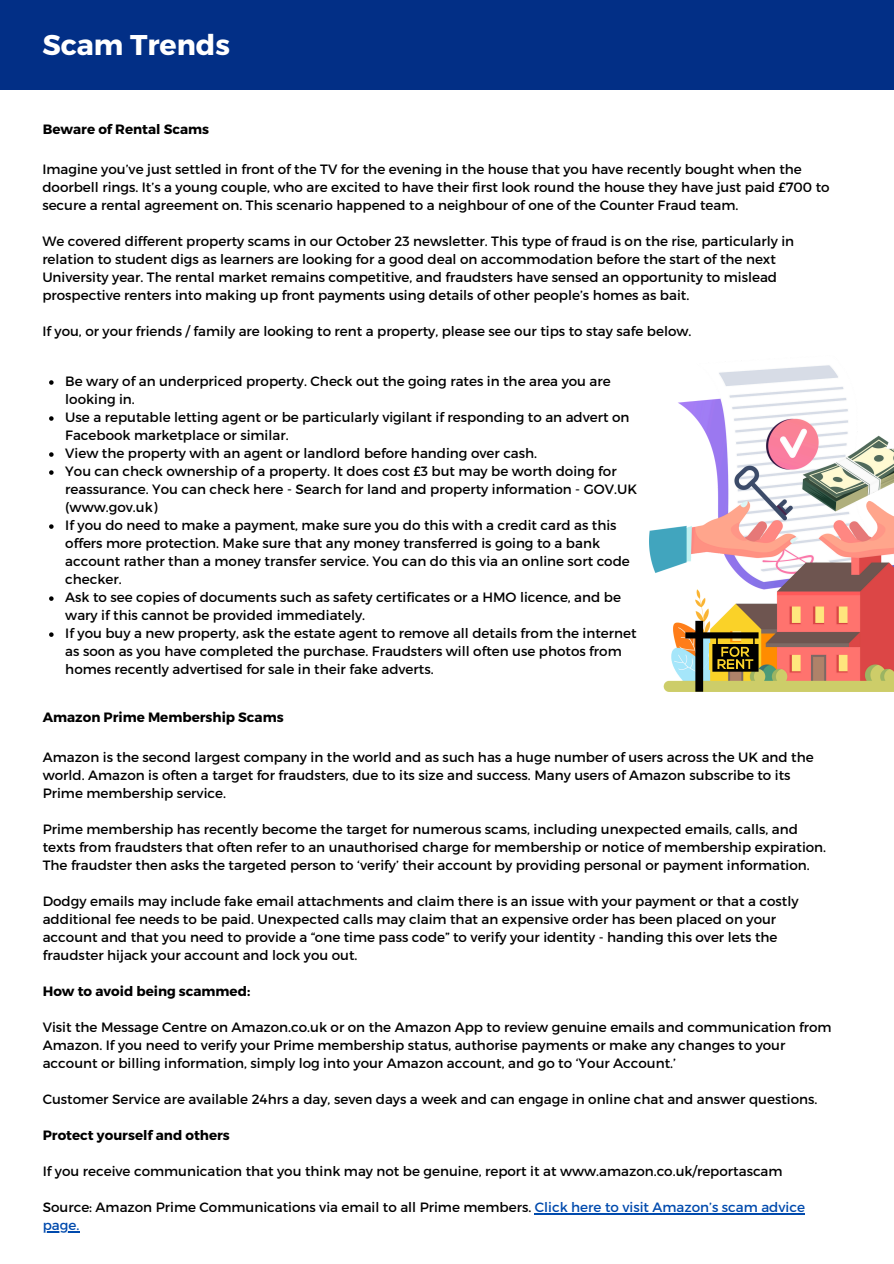
<style>
.page{position:relative;width:894px;height:1264px;background:#fff}
.page>*{position:absolute;margin:0;border:0;box-sizing:border-box;transform-origin:0 0}
.t1{font:700 28.5px "Montserrat";color:#fff}
.t2{font:13.5px/18px "Montserrat";color:#000}
.t3{font:700 13.5px "Montserrat";color:#000}
.t4{font:13.5px "Montserrat";color:#004aad}
.s1{color:#004aad}
</style>
<div class="page">
<div style="left:0;top:0;width:893px;height:89px;background:#022f86"></div>
<img style="left:649px;top:365px;width:244px;height:326px">
<svg style="left:685px;top:621px;width:73px;height:70px;background:#8a7f41"></svg>
<hr style="left:534px;top:1212px;width:270px;height:2px;background:#004aad">
<hr style="left:43px;top:1230px;width:36px;height:2px;background:#004aad">
<svg style="left:49px;top:380px;width:5px;height:5px"></svg>
<svg style="left:49px;top:416px;width:5px;height:5px"></svg>
<svg style="left:49px;top:452px;width:5px;height:5px"></svg>
<svg style="left:49px;top:470px;width:5px;height:5px"></svg>
<svg style="left:49px;top:524px;width:5px;height:5px"></svg>
<svg style="left:49px;top:596px;width:5px;height:5px"></svg>
<svg style="left:49px;top:632px;width:5px;height:5px"></svg>
<p class="t1" style="left:42px;top:27px;width:189px">Scam Trends</p>
<p class="t3" style="left:43px;top:120px;width:168px">Beware of Rental Scams</p>
<h2 class="t2" style="left:42px;top:159px;width:788px">Imagine you’ve just settled in front of the TV for the evening in the house that you have recently bought when the doorbell rings. It’s a young couple, who are excited to have their first look round the house they have just paid £700 to secure a rental agreement on. This scenario happened to a neighbour of one of the Counter Fraud team.</h2>
<p class="t2" style="left:42px;top:231px;width:753px">We covered different property scams in our October 23 newsletter. This type of fraud is on the rise, particularly in relation to student digs as learners are looking for a good deal on accommodation before the start of the next University year. The rental market remains competitive, and fraudsters have sensed an opportunity to mislead prospective renters into making up front payments using details of other people’s homes as bait.</p>
<p class="t2" style="left:42px;top:321px;width:650px">If you, or your friends / family are looking to rent a property, please see our tips to stay safe below.</p>
<p class="t2" style="left:65px;top:371px;width:547px">Be wary of an underpriced property. Check out the going rates in the area you are looking in.</p>
<h2 class="t2" style="left:65px;top:407px;width:565px">Use a reputable letting agent or be particularly vigilant if responding to an advert on<br>Facebook marketplace or similar.</h2>
<p class="t2" style="left:65px;top:443px;width:473px">View the property with an agent or landlord before handing over cash.</p>
<p class="t2" style="left:65px;top:461px;width:573px">You can check ownership of a property. It does cost £3 but may be worth doing for reassurance. You can check here - Search for land and property information - GOV.UK (www.gov.uk)</p>
<h2 class="t2" style="left:65px;top:515px;width:566px">If you do need to make a payment, make sure you do this with a credit card as this offers more protection. Make sure that any money transferred is going to a bank account rather than a money transfer service. You can do this via an online sort code checker.</h2>
<p class="t2" style="left:65px;top:587px;width:557px">Ask to see copies of documents such as safety certificates or a HMO licence, and be wary if this cannot be provided immediately.</p>
<p class="t2" style="left:65px;top:623px;width:572px">If you buy a new property, ask the estate agent to remove all details from the internet as soon as you have completed the purchase. Fraudsters will often use photos from homes recently advertised for sale in their fake adverts.</p>
<p class="t3" style="left:43px;top:708px;width:242px">Amazon Prime Membership Scams</p>
<p class="t2" style="left:43px;top:747px;width:772px">Amazon is the second largest company in the world and as such has a huge number of users across the UK and the world. Amazon is often a target for fraudsters, due to its size and success. Many users of Amazon subscribe to its<br>Prime membership service.</p>
<p class="t2" style="left:43px;top:819px;width:784px">Prime membership has recently become the target for numerous scams, including unexpected emails, calls, and texts from fraudsters that often refer to an unauthorised charge for membership or notice of membership expiration.</p>
<p class="t2" style="left:43px;top:855px;width:768px">The fraudster then asks the targeted person to ‘verify’ their account by providing personal or payment information.</p>
<p class="t2" style="left:43px;top:891px;width:757px">Dodgy emails may include fake email attachments and claim there is an issue with your payment or that a costly additional fee needs to be paid. Unexpected calls may claim that an expensive order has been placed on your account and that you need to provide a “one time pass code” to verify your identity - handing this over lets the fraudster hijack your account and lock you out.</p>
<p class="t3" style="left:43px;top:982px;width:209px">How to avoid being scammed:</p>
<p class="t2" style="left:43px;top:1017px;width:790px">Visit the Message Centre on Amazon.co.uk or on the Amazon App to review genuine emails and communication from<br>Amazon. If you need to verify your Prime membership status, authorise payments or make any changes to your account or billing information, simply log into your Amazon account, and go to ‘Your Account.’</p>
<p class="t2" style="left:43px;top:1089px;width:776px">Customer Service are available 24hrs a day, seven days a week and can engage in online chat and answer questions.</p>
<h2 class="t3" style="left:43px;top:1126px;width:189px">Protect yourself and others</h2>
<p class="t2" style="left:43px;top:1161px;width:741px">If you receive communication that you think may not be genuine, report it at www.amazon.co.uk/reportascam</p>
<p class="t2" style="left:43px;top:1197px;width:763px">Source: Amazon Prime Communications via email to all Prime members. <span class="s1">Click here to visit Amazon’s scam advice</span></p>
<p class="t4" style="left:43px;top:1216px;width:38px">page.</p>
</div>
